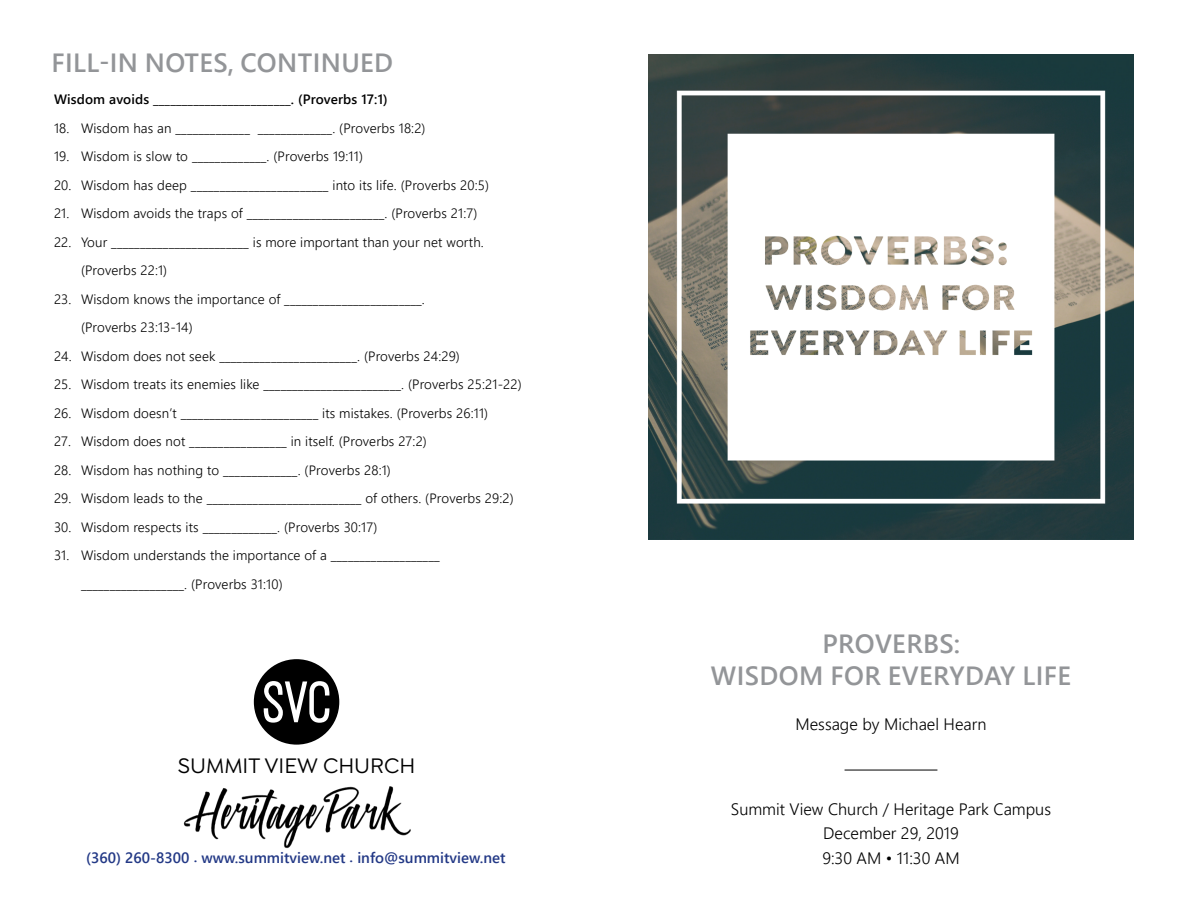
<style>
.page{position:relative;width:1188px;height:918px;background:#fff}
.page>*{position:absolute;margin:0;border:0;box-sizing:border-box;transform-origin:0 0}
.t1{font:26.25px/31.5px "Webly Sleek UI Semibold";letter-spacing:.015em;color:#939598;text-align:center}
.t2{font:500 22.35px "Isidora Sans";color:#000}
.t3{font:16.5px/24.8px "Webly Sleek UI Semilight";color:#000;text-align:center}
.t4{font:15px "Webly Sleek UI Semibold";color:#233986}
.t5{font:13.5px/28.5px "Webly Sleek UI Semilight";letter-spacing:.01em;color:#000}
.t6{font:13.5px "Webly Sleek UI Semibold";letter-spacing:.01em;color:#000}
</style>
<div class="page">
<div style="left:254px;top:659px;width:85px;height:86px;background:#000;border-radius:50%"></div>
<svg style="left:264px;top:681px;width:65px;height:42px"></svg>
<img style="left:183px;top:786px;width:228px;height:63px">
<img style="left:648px;top:54px;width:486px;height:486px">
<hr style="left:845px;top:770px;width:92px;height:1px;background:#000">
<h1 class="t1" style="left:51px;top:46px;width:343px">FILL-IN NOTES, CONTINUED</h1>
<p class="t6" style="left:54px;top:89px;width:335px">Wisdom avoids ________________________. (Proverbs 17:1)</p>
<p class="t5" style="left:54px;top:113px;width:373px">18. Wisdom has an _____________ _____________. (Proverbs 18:2)</p>
<p class="t5" style="left:54px;top:142px;width:310px">19. Wisdom is slow to _____________. (Proverbs 19:11)</p>
<p class="t5" style="left:54px;top:170px;width:437px">20. Wisdom has deep ________________________ into its life. (Proverbs 20:5)</p>
<p class="t5" style="left:54px;top:199px;width:425px">21. Wisdom avoids the traps of ________________________. (Proverbs 21:7)</p>
<p class="t5" style="left:81px;top:227px;width:404px;text-indent:-27px">22. Your ________________________ is more important than your net worth. (Proverbs 22:1)</p>
<p class="t5" style="left:81px;top:284px;width:345px;text-indent:-27px">23. Wisdom knows the importance of ________________________. (Proverbs 23:13-14)</p>
<p class="t5" style="left:54px;top:341px;width:407px">24. Wisdom does not seek ________________________. (Proverbs 24:29)</p>
<p class="t5" style="left:54px;top:370px;width:469px">25. Wisdom treats its enemies like ________________________. (Proverbs 25:21-22)</p>
<p class="t5" style="left:54px;top:398px;width:436px">26. Wisdom doesn’t ________________________ its mistakes. (Proverbs 26:11)</p>
<p class="t5" style="left:54px;top:427px;width:374px">27. Wisdom does not _________________ in itself. (Proverbs 27:2)</p>
<p class="t5" style="left:54px;top:455px;width:338px">28. Wisdom has nothing to _____________. (Proverbs 28:1)</p>
<p class="t5" style="left:54px;top:484px;width:461px">29. Wisdom leads to the ___________________________ of others. (Proverbs 29:2)</p>
<p class="t5" style="left:54px;top:512px;width:325px">30. Wisdom respects its _____________. (Proverbs 30:17)</p>
<p class="t5" style="left:81px;top:541px;width:360px;text-indent:-27px">31. Wisdom understands the importance of a ___________________ __________________. (Proverbs 31:10)</p>
<h2 class="t2" style="left:178px;top:753px;width:239px">SUMMIT VIEW CHURCH</h2>
<p class="t4" style="left:86px;top:847px;width:421px">(360) 260-8300 . www.summitview.net . info@summitview.net</p>
<h1 class="t1" style="left:711px;top:627px;width:362px">PROVERBS:<br>WISDOM FOR EVERYDAY LIFE</h1>
<p class="t3" style="left:796px;top:712px;width:192px">Message by Michael Hearn</p>
<p class="t3" style="left:731px;top:796px;width:322px">Summit View Church / Heritage Park Campus<br>December 29, 2019<br>9:30 AM • 11:30 AM</p>
</div>
